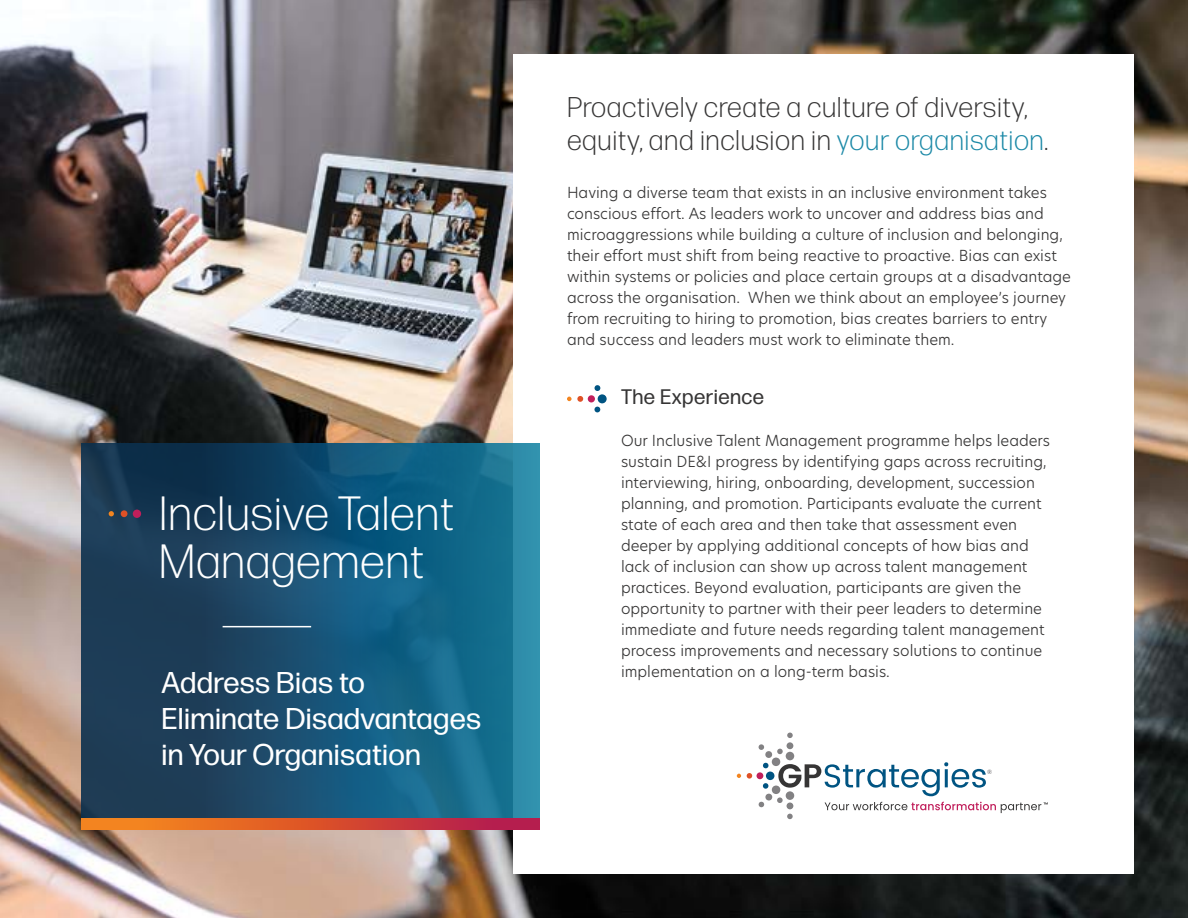
<style>
.page{position:relative;width:1188px;height:918px;background:#fff}
.page>*{position:absolute;margin:0;border:0;box-sizing:border-box;transform-origin:0 0}
.t1{font:300 48px/48px "Forma DJR Text";letter-spacing:.01em;color:#fff}
.t2{font:30px/36px "Forma DJR Text";letter-spacing:.01em;color:#fff}
.t3{font:300 28.5px/33px "Forma DJR Text";letter-spacing:.02em;color:#363535}
.t4{font:21px "Forma DJR Text";letter-spacing:.02em;color:#363535}
.t5{font:300 15px/21px "Hero New";color:#363535}
.s1{color:#1c89a7}
</style>
<div class="page">
<img style="left:0;top:0;width:1188px;height:918px">
<div style="left:513px;top:54px;width:621px;height:820px;background:#fff"></div>
<div style="left:757px;top:772px;width:6px;height:7px;background:#c11f5b;border-radius:50%"></div>
<svg style="left:747px;top:773px;width:5px;height:6px"></svg>
<svg style="left:737px;top:774px;width:4px;height:4px"></svg>
<div style="left:787px;top:742px;width:6px;height:7px;background:#828183;border-radius:50%"></div>
<svg style="left:787px;top:733px;width:6px;height:5px"></svg>
<svg style="left:758px;top:744px;width:290px;height:75px"></svg>
<svg style="left:81px;top:444px;width:459px;height:374px"></svg>
<div style="left:133px;top:510px;width:8px;height:8px;background:#c11f5b;border-radius:50%"></div>
<div style="left:121px;top:510px;width:7px;height:7px;background:#df5126;border-radius:50%"></div>
<svg style="left:109px;top:511px;width:5px;height:5px"></svg>
<hr style="left:223px;top:626px;width:88px;height:1px;background:#fff">
<svg style="left:81px;top:818px;width:459px;height:11px"></svg>
<div style="left:598px;top:394px;width:9px;height:9px;background:#005482;border-radius:50%"></div>
<div style="left:588px;top:395px;width:7px;height:7px;background:#c11f5b;border-radius:50%"></div>
<svg style="left:567px;top:396px;width:16px;height:6px"></svg>
<svg style="left:594px;top:385px;width:7px;height:6px"></svg>
<svg style="left:594px;top:407px;width:6px;height:5px"></svg>
<h1 class="t1" style="left:159px;top:489px;width:297px">Inclusive Talent<br>Management</h1>
<h2 class="t2" style="left:162px;top:664px;width:321px">Address Bias to<br>Eliminate Disadvantages in Your Organisation</h2>
<h3 class="t3" style="left:567px;top:90px;width:483px">Proactively create a culture of diversity, equity, and inclusion in <span class="s1">your organisation</span>.</h3>
<p class="t5" style="left:567px;top:182px;width:506px">Having a diverse team that exists in an inclusive environment takes conscious effort. As leaders work to uncover and address bias and microaggressions while building a culture of inclusion and belonging, their effort must shift from being reactive to proactive. Bias can exist within systems or policies and place certain groups at a disadvantage across the organisation. When we think about an employee’s journey from recruiting to hiring to promotion, bias creates barriers to entry and success and leaders must work to eliminate them.</p>
<h3 class="t4" style="left:621px;top:384px;width:145px">The Experience</h3>
<p class="t5" style="left:621px;top:429px;width:431px">Our Inclusive Talent Management programme helps leaders sustain DE&amp;I progress by identifying gaps across recruiting, interviewing, hiring, onboarding, development, succession planning, and promotion. Participants evaluate the current state of each area and then take that assessment even deeper by applying additional concepts of how bias and lack of inclusion can show up across talent management practices. Beyond evaluation, participants are given the opportunity to partner with their peer leaders to determine immediate and future needs regarding talent management process improvements and necessary solutions to continue implementation on a long-term basis.</p>
</div>
